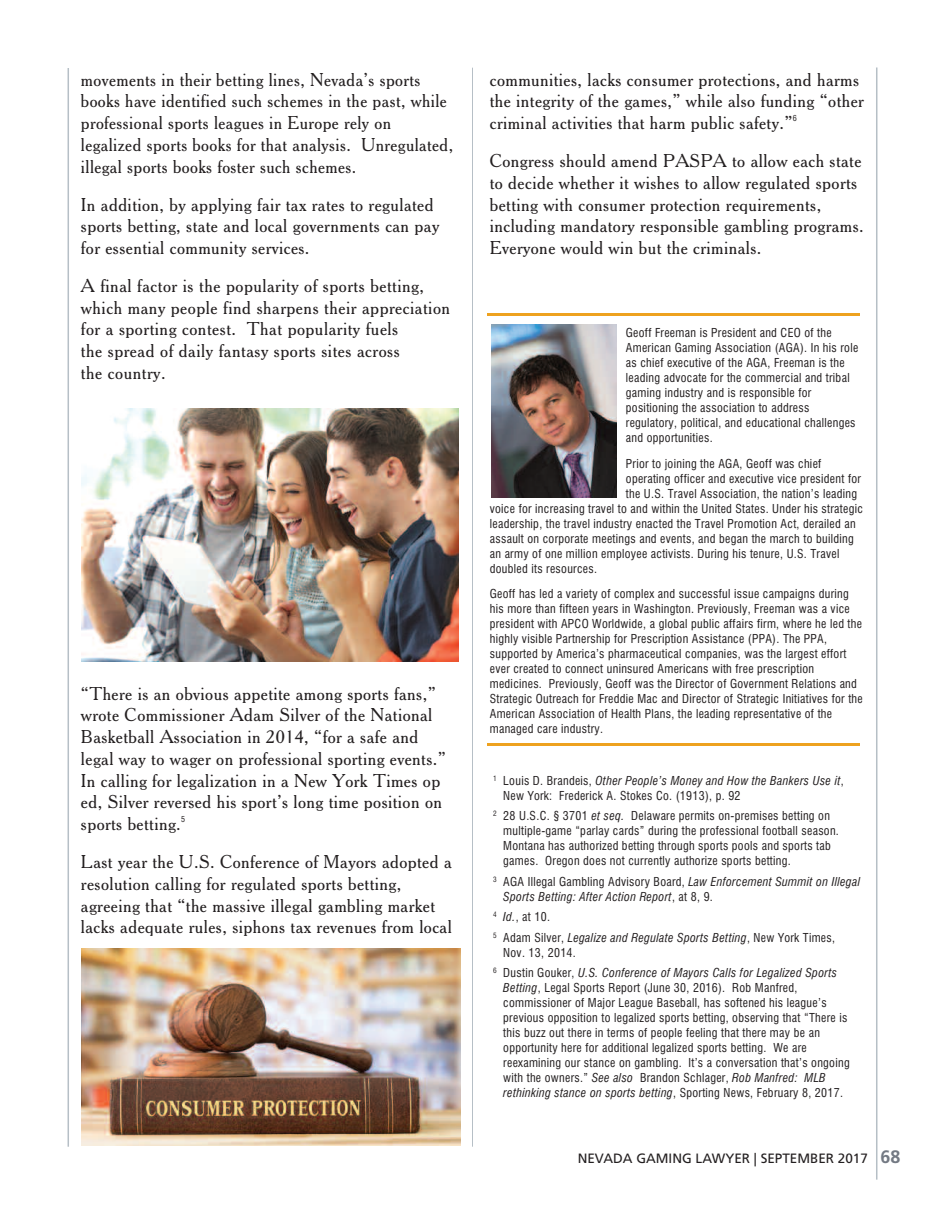
<style>
.page{position:relative;width:945px;height:1215px;background:#fff}
.page>*{position:absolute;margin:0;border:0;box-sizing:border-box;transform-origin:0 0}
.t1{font:18px/21.8px "Cheltenham BT";letter-spacing:.025em;color:#231f20}
.t2{font:13.5px "Frutiger";color:#231f20}
.t3{font:condensed 12px/15px "Swiss 721 BT";letter-spacing:.025em;color:#231f20}
.t4{font:italic condensed 12px/20.4px "Swiss 721 BT";letter-spacing:.025em;color:#231f20}
.s1{font-style:italic}
.s2{font-style:normal}
.s3{font-weight:700;font-size:18px;color:#737983}
</style>
<div class="page">
<hr style="left:876px;top:68px;width:1px;height:1112px;background:#b6bfc6">
<hr style="left:68px;top:68px;width:1px;height:1079px;background:#b6bfc6">
<img style="left:491px;top:325px;width:126px;height:172px">
<hr style="left:487px;top:314px;width:373px;height:2px;background:#eea21f">
<hr style="left:487px;top:744px;width:373px;height:2px;background:#eea21f">
<img style="left:82px;top:408px;width:377px;height:253px">
<img style="left:82px;top:949px;width:379px;height:196px">
<hr style="left:472px;top:68px;width:1px;height:1079px;background:#b6bfc6">
<p class="t1" style="left:81px;top:68px;width:374px">movements in their betting lines, Nevada’s sports books have identified such schemes in the past, while professional sports leagues in Europe rely on legalized sports books for that analysis. Unregulated, illegal sports books foster such schemes.</p>
<h1 class="t1" style="left:81px;top:193px;width:360px">In addition, by applying fair tax rates to regulated sports betting, state and local governments can pay for essential community services.</h1>
<h1 class="t1" style="left:81px;top:275px;width:371px">A final factor is the popularity of sports betting, which many people find sharpens their appreciation for a sporting contest. That popularity fuels<br>the spread of daily fantasy sports sites across<br>the country.</h1>
<p class="t1" style="left:81px;top:683px;width:366px">“There is an obvious appetite among sports fans,” wrote Commissioner Adam Silver of the National Basketball Association in 2014, “for a safe and legal way to wager on professional sporting events.” In calling for legalization in a New York Times op ed, Silver reversed his sport’s long time position on sports betting.<sup>5</sup></p>
<h1 class="t1" style="left:81px;top:851px;width:372px">Last year the U.S. Conference of Mayors adopted a resolution calling for regulated sports betting, agreeing that “the massive illegal gambling market lacks adequate rules, siphons tax revenues from local</h1>
<h1 class="t1" style="left:490px;top:68px;width:376px">communities, lacks consumer protections, and harms the integrity of the games,” while also funding “other criminal activities that harm public safety.”<sup>6</sup></h1>
<p class="t1" style="left:490px;top:150px;width:375px">Congress should amend PASPA to allow each state to decide whether it wishes to allow regulated sports betting with consumer protection requirements, including mandatory responsible gambling programs.<br>Everyone would win but the criminals.</p>
<p class="t3" style="left:626px;top:325px;width:234px">Geoff Freeman is President and CEO of the American Gaming Association (AGA). In his role as chief executive of the AGA, Freeman is the leading advocate for the commercial and tribal gaming industry and is responsible for positioning the association to address regulatory, political, and educational challenges and opportunities.</p>
<p class="t3" style="left:626px;top:456px;width:197px">Prior to joining the AGA, Geoff was chief</p>
<p class="t3" style="left:626px;top:471px;width:237px">operating officer and executive vice president for</p>
<p class="t3" style="left:626px;top:486px;width:233px">the U.S. Travel Association, the nation’s leading</p>
<p class="t3" style="left:490px;top:501px;width:375px">voice for increasing travel to and within the United States. Under his strategic</p>
<p class="t3" style="left:490px;top:516px;width:367px">leadership, the travel industry enacted the Travel Promotion Act, derailed an</p>
<p class="t3" style="left:490px;top:531px;width:365px">assault on corporate meetings and events, and began the march to building</p>
<p class="t3" style="left:490px;top:546px;width:351px">an army of one million employee activists. During his tenure, U.S. Travel</p>
<p class="t3" style="left:490px;top:561px;width:109px">doubled its resources.</p>
<p class="t3" style="left:490px;top:587px;width:375px">Geoff has led a variety of complex and successful issue campaigns during his more than fifteen years in Washington. Previously, Freeman was a vice president with APCO Worldwide, a global public affairs firm, where he led the highly visible Partnership for Prescription Assistance (PPA). The PPA, supported by America’s pharmaceutical companies, was the largest effort ever created to connect uninsured Americans with free prescription medicines. Previously, Geoff was the Director of Government Relations and Strategic Outreach for Freddie Mac and Director of Strategic Initiatives for the American Association of Health Plans, the leading representative of the managed care industry.</p>
<p class="t3" style="left:503px;top:773px;width:342px;text-indent:-10px"><sup>1</sup> Louis D. Brandeis, <span class="s1">Other People’s Money and How the Bankers Use it</span>,<br>New York: Frederick A. Stokes Co. (1913), p. 92</p>
<p class="t3" style="left:503px;top:809px;width:337px;text-indent:-10px"><sup>2</sup> 28 U.S.C. § 3701 <span class="s1">et seq.</span> Delaware permits on-premises betting on multiple-game “parlay cards” during the professional football season.<br>Montana has authorized betting through sports pools and sports tab games. Oregon does not currently authorize sports betting.</p>
<p class="t4" style="left:503px;top:874px;width:358px;line-height:15px;text-indent:-10px"><sup>3</sup> <span class="s2">AGA Illegal Gambling Advisory Board,</span> Law Enforcement Summit on Illegal<br>Sports Betting: After Action Report<span class="s2">, at 8, 9.</span></p>
<p class="t4" style="left:493px;top:907px;width:343px"><sup>4</sup> Id.<span class="s2">, at 10.<br></span><sup>5</sup> <span class="s2">Adam Silver,</span> Legalize and Regulate Sports Betting<span class="s2">, New York Times,</span></p>
<p class="t4" style="left:493px;top:942px;width:345px;text-indent:10px"><span class="s2">Nov. 13, 2014.<br></span><sup>6</sup> <span class="s2">Dustin Gouker,</span> U.S. Conference of Mayors Calls for Legalized Sports</p>
<p class="t3" style="left:503px;top:980px;width:348px"><span class="s1">Betting</span>, Legal Sports Report (June 30, 2016). Rob Manfred, commissioner of Major League Baseball, has softened his league’s previous opposition to legalized sports betting, observing that “There is this buzz out there in terms of people feeling that there may be an opportunity here for additional legalized sports betting. We are reexamining our stance on gambling. It’s a conversation that’s ongoing with the owners.” <span class="s1">See also</span> Brandon Schlager, <span class="s1">Rob Manfred: MLB rethinking stance on sports betting</span>, Sporting News, February 8, 2017.</p>
<p class="t2" style="left:578px;top:1153px;width:324px">NEVADA GAMING LAWYER | SEPTEMBER 2017 <span class="s3">68</span></p>
</div>
